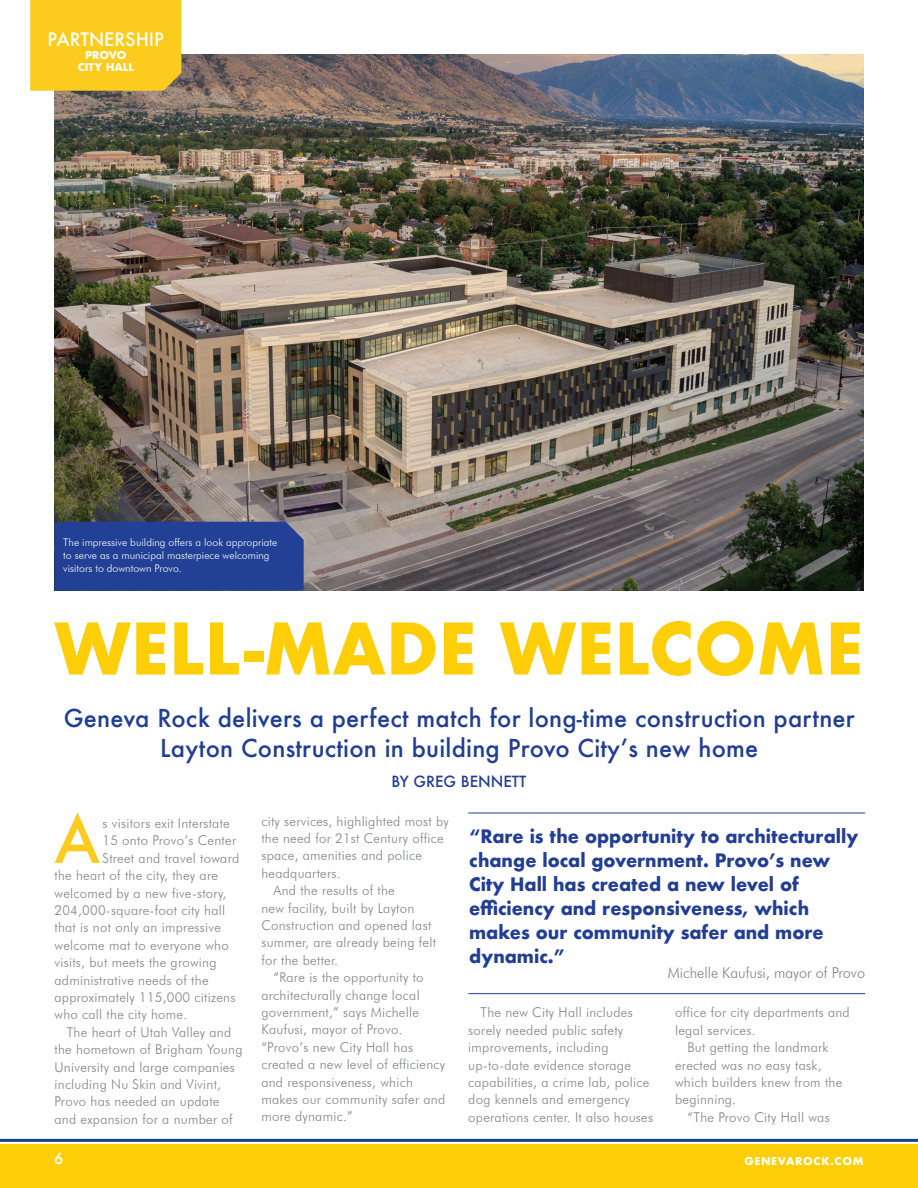
<style>
.page{position:relative;width:918px;height:1188px;background:#fff}
.page>*{position:absolute;margin:0;border:0;box-sizing:border-box;transform-origin:0 0}
.t1{font:700 69px "Futura";color:#fece08}
.t2{font:500 63px "Futura";color:#fbcc1d}
.t3{font:500 24px/30px "Futura";letter-spacing:.01em;color:#223e94;text-align:center}
.t4{font:700 18px/24px "Futura";color:#223e94;scale:.96 1}
.t5{font:500 18px "Futura";color:#fff}
.t6{font:300 15px "Futura BT";color:#808285;scale:.96 1}
.t7{font:500 15px "Futura";color:#223e94}
.t8{font:500 15px "Futura";color:#fff}
.t9{font:300 13.5px/17.4px "Futura BT";letter-spacing:.02em;color:#808285}
.t10{font:300 10.5px/12.6px "Futura BT";color:#fff}
.t11{font:700 10.5px "Futura";letter-spacing:.045em;color:#fff}
.t12{font:700 10.5px "Futura";color:#fff}
</style>
<div class="page">
<div style="left:0;top:1145px;width:918px;height:43px;background:#fece08"></div>
<hr style="left:0;top:1139px;width:918px;height:3px;background:#17468d">
<img style="left:54px;top:54px;width:810px;height:537px">
<div style="left:30px;top:0;width:151px;height:91px;background:#fbcc1d"></div>
<div style="left:55px;top:522px;width:249px;height:69px;background:#214096"></div>
<hr style="left:468px;top:813px;width:397px;height:1px;background:#214096">
<hr style="left:468px;top:993px;width:397px;height:1px;background:#214096">
<p class="t5" style="left:48px;top:27px;width:118px">PARTNERSHIP</p>
<p class="t11" style="left:85px;top:47px;width:43px">PROVO</p>
<p class="t12" style="left:78px;top:60px;width:58px">CITY HALL</p>
<p class="t10" style="left:63px;top:536px;width:215px">The impressive building offers a look appropriate to serve as a municipal masterpiece welcoming visitors to downtown Provo.</p>
<p class="t1" style="left:54px;top:599px;width:811px">WELL-MADE WELCOME</p>
<p class="t3" style="left:64px;top:703px;width:793px">Geneva Rock delivers a perfect match for long-time construction partner<br>Layton Construction in building Provo City’s new home</p>
<p class="t2" style="left:54px;top:796px;width:47px">A</p>
<p class="t9" style="left:102px;top:814px;width:129px">s visitors exit Interstate</p>
<p class="t9" style="left:102px;top:832px;width:135px">15 onto Provo’s Center</p>
<p class="t9" style="left:102px;top:849px;width:138px">Street and travel toward</p>
<p class="t9" style="left:55px;top:867px;width:165px">the heart of the city, they are</p>
<p class="t9" style="left:55px;top:884px;width:173px">welcomed by a new five-story,</p>
<p class="t9" style="left:55px;top:901px;width:172px">204,000-square-foot city hall</p>
<p class="t9" style="left:55px;top:919px;width:168px">that is not only an impressive</p>
<p class="t9" style="left:55px;top:936px;width:176px">welcome mat to everyone who</p>
<p class="t9" style="left:55px;top:954px;width:164px">visits, but meets the growing</p>
<p class="t9" style="left:55px;top:971px;width:156px">administrative needs of the</p>
<p class="t9" style="left:55px;top:988px;width:182px">approximately 115,000 citizens</p>
<p class="t9" style="left:55px;top:1006px;width:134px">who call the city home.</p>
<p class="t9" style="left:55px;top:1023px;width:189px;text-indent:12px">The heart of Utah Valley and the hometown of Brigham Young<br>University and large companies including Nu Skin and Vivint,<br>Provo has needed an update and expansion for a number of</p>
<p class="t7" style="left:392px;top:771px;width:136px">BY GREG BENNETT</p>
<p class="t9" style="left:261px;top:812px;width:189px">city services, highlighted most by the need for 21st Century office space, amenities and police headquarters.</p>
<p class="t9" style="left:261px;top:882px;width:176px;text-indent:12px">And the results of the<br>new facility, built by Layton<br>Construction and opened last summer, are already being felt for the better.</p>
<p class="t9" style="left:261px;top:969px;width:185px;text-indent:12px">“Rare is the opportunity to architecturally change local government,” says Michelle<br>Kaufusi, mayor of Provo. “Provo’s new City Hall has created a new level of efficiency and responsiveness, which makes our community safer and more dynamic.”</p>
<p class="t4" style="left:469px;top:824px;width:407px">“Rare is the opportunity to architecturally change local government. Provo’s new City Hall has created a new level of efficiency and responsiveness, which makes our community safer and more dynamic.”</p>
<p class="t6" style="left:668px;top:963px;width:207px">Michelle Kaufusi, mayor of Provo</p>
<p class="t9" style="left:468px;top:1004px;width:186px;text-indent:12px">The new City Hall includes sorely needed public safety improvements, including up-to-date evidence storage capabilities, a crime lab, police dog kennels and emergency operations center. It also houses</p>
<p class="t9" style="left:675px;top:1004px;width:176px">office for city departments and legal services.</p>
<p class="t9" style="left:675px;top:1039px;width:169px;text-indent:12px">But getting the landmark erected was no easy task, which builders knew from the beginning.</p>
<p class="t9" style="left:687px;top:1108px;width:144px">“The Provo City Hall was</p>
<p class="t8" style="left:54px;top:1148px;width:11px">6</p>
<p class="t11" style="left:745px;top:1154px;width:120px">GENEVAROCK.COM</p>
</div>
